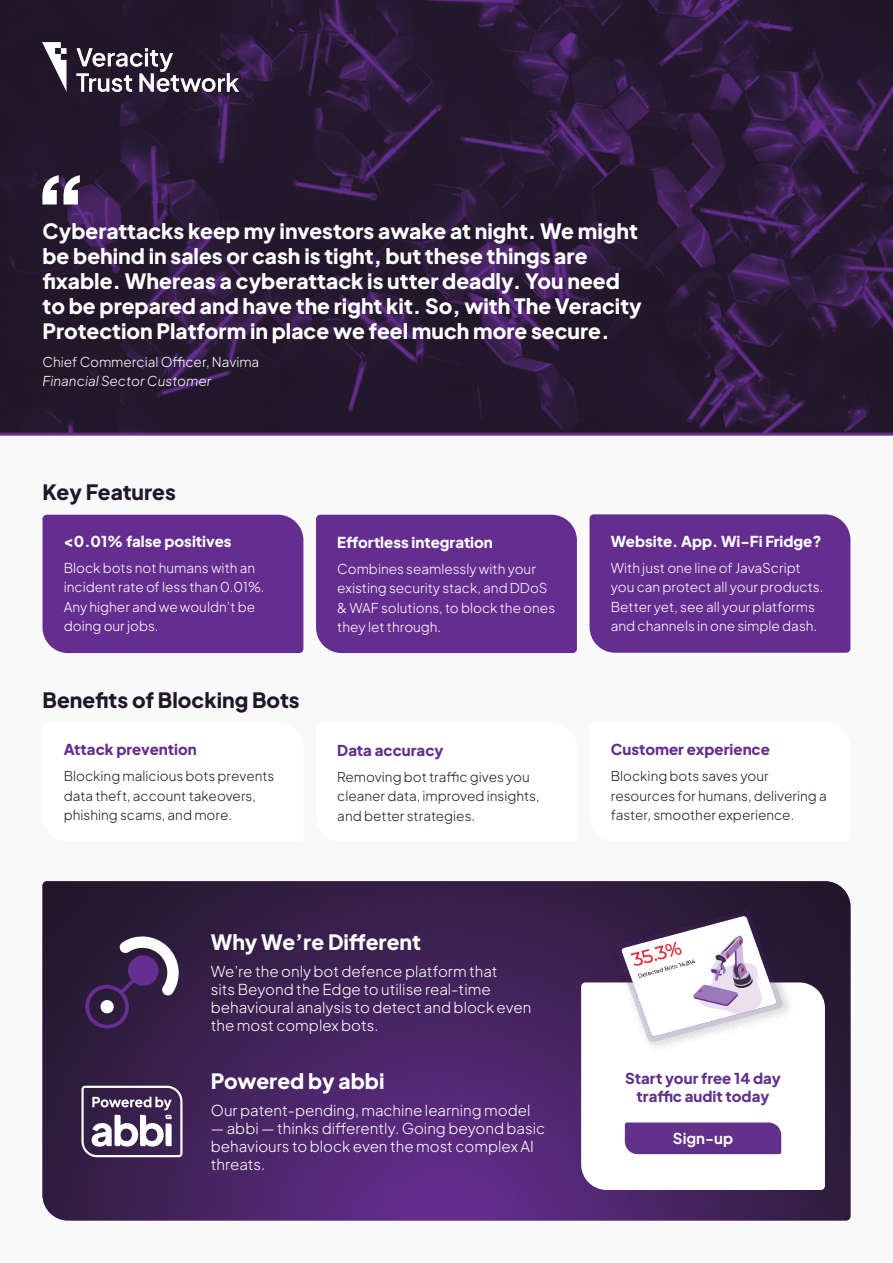
<style>
.page{position:relative;width:893px;height:1263px;background:#f9f9fa}
.page>*{position:absolute;margin:0;border:0;box-sizing:border-box;transform-origin:0 0}
.t1{font:800 96px "Plus Jakarta Sans";color:#fff}
.t2{font:800 21px/25.2px "Plus Jakarta Sans";color:#fff}
.t3{font:800 21px "Plus Jakarta Sans";color:#211729}
.t4{font:300 15px/18px "Plus Jakarta Sans";color:#fff}
.t5{font:800 15px "Plus Jakarta Sans";color:#fff}
.t6{font:800 15px "Plus Jakarta Sans";color:#662d91}
.t7{font:800 15px/18px "Plus Jakarta Sans";color:#62328a;text-align:center}
.t8{font:700 15px "Plus Jakarta Sans";color:#fff}
.t9{font:300 13.5px/19.5px "Plus Jakarta Sans";color:#fff}
.t10{font:300 13.5px/19.5px "Plus Jakarta Sans";color:#281e29}
.t11{font:italic 300 13.5px "Plus Jakarta Sans";color:#fff}
</style>
<div class="page">
<img style="left:0;top:0;width:893px;height:433px">
<img style="left:43px;top:43px;width:196px;height:49px">
<img style="left:43px;top:881px;width:807px;height:339px">
<svg style="left:81px;top:1086px;width:101px;height:71px"></svg>
<svg style="left:83px;top:933px;width:99px;height:98px;background:#4e3a5e"></svg>
<svg style="left:581px;top:982px;width:244px;height:208px"></svg>
<div style="left:610px;top:904px;width:184px;height:149px;background:#211729;opacity:.15"></div>
<img style="left:615px;top:909px;width:169px;height:133px">
<hr style="left:0;top:433px;width:893px;height:3px;background:#62328a">
<div style="left:590px;top:514px;width:260px;height:139px;background:#662d91"></div>
<div style="left:316px;top:515px;width:261px;height:138px;background:#662d91"></div>
<div style="left:43px;top:515px;width:260px;height:138px;background:#662d91"></div>
<div style="left:625px;top:1122px;width:156px;height:32px;background:#62328a"></div>
<h1 class="t1" style="left:32px;top:124px;width:60px">“</h1>
<p class="t2" style="left:43px;top:215px;width:601px">Cyberattacks keep my investors awake at night. We might be behind in sales or cash is tight, but these things are fixable. Whereas a cyberattack is utter deadly. You need to be prepared and have the right kit. So, with The Veracity Protection Platform in place we feel much more secure.</p>
<p class="t9" style="left:43px;top:350px;width:218px">Chief Commercial Officer, Navima</p>
<p class="t11" style="left:43px;top:370px;width:170px">Financial Sector Customer</p>
<h2 class="t3" style="left:43px;top:473px;width:135px">Key Features</h2>
<p class="t5" style="left:64px;top:527px;width:169px">&lt;0.01% false positives</p>
<p class="t9" style="left:64px;top:557px;width:202px">Block bots not humans with an incident rate of less than 0.01%.<br>Any higher and we wouldn’t be doing our jobs.</p>
<h2 class="t3" style="left:43px;top:681px;width:259px">Benefits of Blocking Bots</h2>
<p class="t6" style="left:64px;top:736px;width:135px">Attack prevention</p>
<p class="t10" style="left:64px;top:765px;width:212px">Blocking malicious bots prevents data theft, account takeovers, phishing scams, and more.</p>
<p class="t5" style="left:337px;top:528px;width:157px">Effortless integration</p>
<p class="t9" style="left:337px;top:557px;width:219px">Combines seamlessly with your existing security stack, and DDoS &amp; WAF solutions, to block the ones they let through.</p>
<p class="t6" style="left:337px;top:736px;width:108px">Data accuracy</p>
<p class="t10" style="left:337px;top:766px;width:204px">Removing bot traffic gives you cleaner data, improved insights, and better strategies.</p>
<h2 class="t2" style="left:211px;top:927px;width:212px">Why We’re Different</h2>
<p class="t4" style="left:211px;top:960px;width:322px">We’re the only bot defence platform that<br>sits Beyond the Edge to utilise real-time behavioural analysis to detect and block even the most complex bots.</p>
<h2 class="t2" style="left:211px;top:1065px;width:175px">Powered by abbi</h2>
<p class="t4" style="left:211px;top:1099px;width:321px">Our patent-pending, machine learning model</p>
<p class="t4" style="left:211px;top:1117px;width:336px">— abbi — thinks differently. Going beyond basic behaviours to block even the most complex AI threats.</p>
<p class="t5" style="left:611px;top:527px;width:212px">Website. App. Wi-Fi Fridge?</p>
<p class="t9" style="left:611px;top:557px;width:214px">With just one line of JavaScript you can protect all your products.<br>Better yet, see all your platforms and channels in one simple dash.</p>
<p class="t6" style="left:611px;top:736px;width:161px">Customer experience</p>
<p class="t10" style="left:611px;top:765px;width:217px">Blocking bots saves your resources for humans, delivering a faster, smoother experience.</p>
<p class="t7" style="left:625px;top:1067px;width:157px">Start your free 14 day traffic audit today</p>
<p class="t8" style="left:673px;top:1125px;width:62px">Sign-up</p>
</div>
